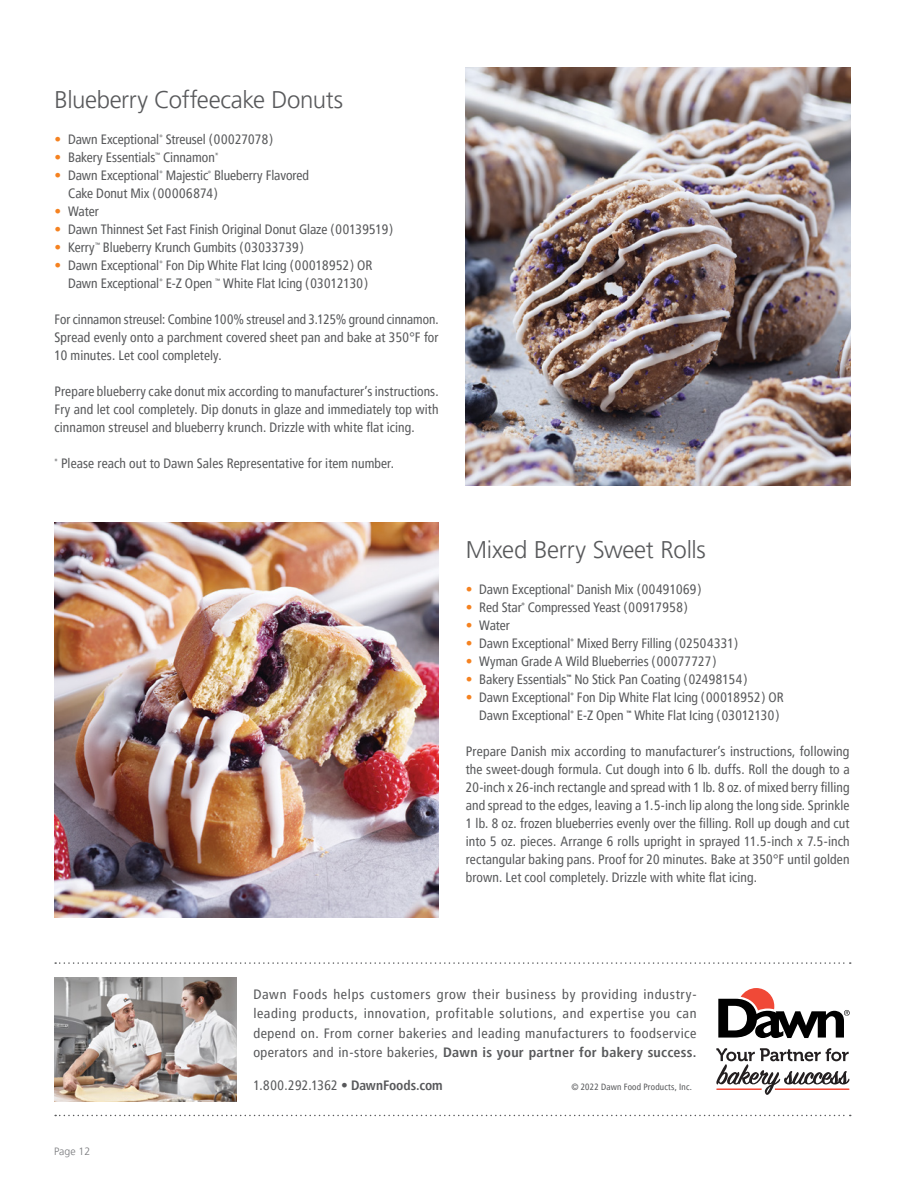
<style>
.page{position:relative;width:918px;height:1188px;background:#fff}
.page>*{position:absolute;margin:0;border:0;box-sizing:border-box;transform-origin:0 0}
.t1{font:300 24px "Frutiger LT Pro";letter-spacing:-.015em;color:#58595b}
.t2{font:condensed 13.5px/18px "Frutiger LT Pro";color:#58595b}
.t3{font:condensed 13.5px/19.5px "Frutiger LT Pro";color:#58595b;text-align:justify;scale:1.05 1}
.t4{font:condensed 13.5px "Frutiger LT Pro";letter-spacing:.03em;color:#58595b}
.t5{font:300 10.5px "Frutiger LT Pro";color:#77787b}
.t6{font:condensed 9px "Frutiger LT Pro";letter-spacing:.025em;color:#58595b}
.s1{color:#f58220}
.s2{font-weight:700}
</style>
<div class="page">
<img style="left:54px;top:522px;width:385px;height:396px">
<img style="left:466px;top:68px;width:384px;height:418px">
<img style="left:55px;top:977px;width:181px;height:124px">
<svg style="left:55px;top:962px;width:796px;height:2px"></svg>
<svg style="left:55px;top:1115px;width:796px;height:1px"></svg>
<svg style="left:716px;top:1048px;width:134px;height:47px"></svg>
<svg style="left:718px;top:988px;width:132px;height:50px"></svg>
<h1 class="t1" style="left:55px;top:86px;width:290px">Blueberry Coffeecake Donuts</h1>
<p class="t2" style="left:55px;top:130px;width:220px"><span class="s1">•</span> Dawn Exceptional<sup>®</sup> Streusel (00027078)</p>
<p class="t2" style="left:55px;top:148px;width:165px"><span class="s1">•</span> Bakery Essentials<sup>™</sup> Cinnamon<sup>*</sup></p>
<p class="t2" style="left:68px;top:166px;width:242px;text-indent:-13px"><span class="s1">•</span> Dawn Exceptional<sup>®</sup> Majestic<sup>®</sup> Blueberry Flavored<br>Cake Donut Mix (00006874)</p>
<p class="t2" style="left:55px;top:202px;width:46px"><span class="s1">•</span> Water</p>
<p class="t2" style="left:55px;top:220px;width:340px"><span class="s1">•</span> Dawn Thinnest Set Fast Finish Original Donut Glaze (00139519)</p>
<p class="t2" style="left:55px;top:238px;width:251px"><span class="s1">•</span> Kerry<sup>™</sup> Blueberry Krunch Gumbits (03033739)</p>
<p class="t2" style="left:68px;top:256px;width:306px;text-indent:-14px"><span class="s1">•</span> Dawn Exceptional<sup>®</sup> Fon Dip White Flat Icing (00018952) OR<br>Dawn Exceptional<sup>®</sup> E-Z Open <sup>™</sup> White Flat Icing (03012130)</p>
<p class="t2" style="left:55px;top:310px;width:386px;text-align:justify">For cinnamon streusel: Combine 100% streusel and 3.125% ground cinnamon.<br>Spread evenly onto a parchment covered sheet pan and bake at 350°F for 10 minutes. Let cool completely.</p>
<p class="t2" style="left:55px;top:382px;width:386px;text-align:justify">Prepare blueberry cake donut mix according to manufacturer’s instructions.<br>Fry and let cool completely. Dip donuts in glaze and immediately top with cinnamon streusel and blueberry krunch. Drizzle with white flat icing.</p>
<p class="t2" style="left:55px;top:454px;width:341px"><sup>*</sup> Please reach out to Dawn Sales Representative for item number.</p>
<h1 class="t1" style="left:466px;top:536px;width:242px">Mixed Berry Sweet Rolls</h1>
<p class="t2" style="left:466px;top:580px;width:237px"><span class="s1">•</span> Dawn Exceptional<sup>®</sup> Danish Mix (00491069)</p>
<p class="t2" style="left:466px;top:598px;width:224px"><span class="s1">•</span> Red Star<sup>®</sup> Compressed Yeast (00917958)</p>
<p class="t2" style="left:466px;top:616px;width:46px"><span class="s1">•</span> Water</p>
<p class="t2" style="left:466px;top:634px;width:274px"><span class="s1">•</span> Dawn Exceptional<sup>®</sup> Mixed Berry Filling (02504331)</p>
<p class="t2" style="left:466px;top:652px;width:252px"><span class="s1">•</span> Wyman Grade A Wild Blueberries (00077727)</p>
<p class="t2" style="left:466px;top:670px;width:283px"><span class="s1">•</span> Bakery Essentials<sup>™</sup> No Stick Pan Coating (02498154)</p>
<p class="t2" style="left:479px;top:688px;width:306px;text-indent:-13px"><span class="s1">•</span> Dawn Exceptional<sup>®</sup> Fon Dip White Flat Icing (00018952) OR<br>Dawn Exceptional<sup>®</sup> E-Z Open <sup>™</sup> White Flat Icing (03012130)</p>
<p class="t2" style="left:466px;top:742px;width:385px;text-align:justify">Prepare Danish mix according to manufacturer’s instructions, following the sweet-dough formula. Cut dough into 6 lb. duffs. Roll the dough to a 20-inch x 26-inch rectangle and spread with 1 lb. 8 oz. of mixed berry filling and spread to the edges, leaving a 1.5-inch lip along the long side. Sprinkle 1 lb. 8 oz. frozen blueberries evenly over the filling. Roll up dough and cut into 5 oz. pieces. Arrange 6 rolls upright in sprayed 11.5-inch x 7.5-inch rectangular baking pans. Proof for 20 minutes. Bake at 350°F until golden brown. Let cool completely. Drizzle with white flat icing.</p>
<p class="t5" style="left:54px;top:1145px;width:38px">Page 12</p>
<p class="t3" style="left:253px;top:985px;width:424px">Dawn Foods helps customers grow their business by providing industry&shy;leading products, innovation, profitable solutions, and expertise you can depend on. From corner bakeries and leading manufacturers to foodservice operators and in-store bakeries, <span class="s2">Dawn is your partner for bakery success.</span></p>
<p class="t4" style="left:253px;top:1078px;width:191px">1.800.292.1362 • <span class="s2">DawnFoods.com</span></p>
<p class="t6" style="left:571px;top:1082px;width:122px">© 2022 Dawn Food Products, Inc.</p>
</div>
